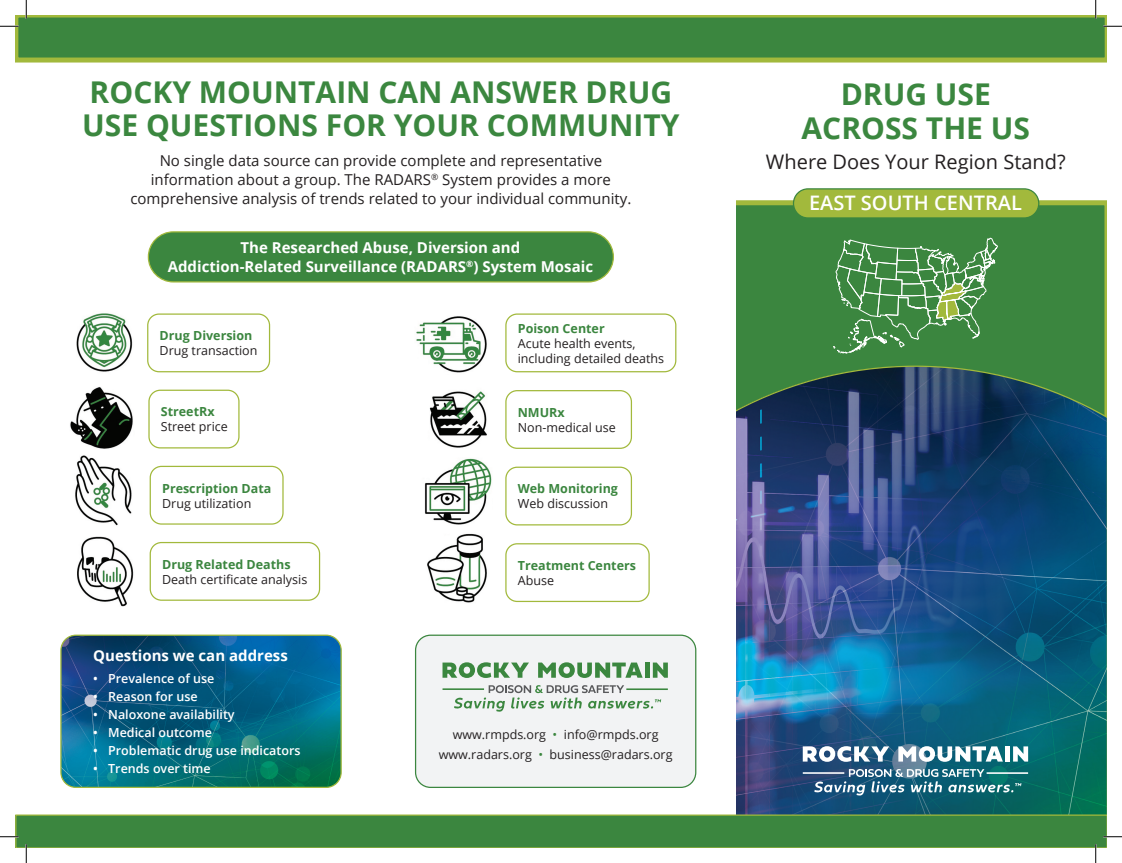
<style>
.page{position:relative;width:1122px;height:863px;background:#fff}
.page>*{position:absolute;margin:0;border:0;box-sizing:border-box;transform-origin:0 0}
.t1{font:700 30px/33.8px "Open Sans";color:#3b873f;text-align:center}
.t2{font:20px "Open Sans";color:#231f20}
.t3{font:600 20px "Open Sans";color:#fff}
.t4{font:15px/18.8px "Open Sans";color:#231f20;text-align:center}
.t5{font:700 15px/18.8px "Open Sans";color:#fff;text-align:center}
.t6{font:12.5px/20.4px "Open Sans";color:#231f20;text-align:center}
.t7{font:600 12.5px "Open Sans";color:#fff}
.t8{font:700 12.5px "Open Sans";color:#3b863f}
.s1{color:#3b863f}
</style>
<div class="page">
<div style="left:415px;top:635px;width:280px;height:152px;background:#f2f3f4;border-radius:15px"></div>
<div style="left:415px;top:634px;width:281px;height:154px;border:1px solid #3b863f;border-radius:15px"></div>
<div style="left:736px;top:200px;width:370px;height:165px;background:#3b863f"></div>
<img style="left:736px;top:365px;width:370px;height:449px">
<div style="left:793px;top:189px;width:245px;height:29px;background:#a2b93c;border-radius:15px"></div>
<div style="left:792px;top:188px;width:247px;height:30px;border:1px solid #3b863f;border-radius:15px"></div>
<svg style="left:802px;top:746px;width:87px;height:15px"></svg>
<svg style="left:898px;top:746px;width:104px;height:15px"></svg>
<div style="left:1004px;top:746px;width:5px;height:15px;background:#fff"></div>
<svg style="left:1012px;top:746px;width:15px;height:15px"></svg>
<svg style="left:811px;top:769px;width:210px;height:28px;background:#437d90"></svg>
<hr style="left:986px;top:772px;width:41px;height:1px;background:#fff">
<hr style="left:802px;top:772px;width:42px;height:1px;background:#fff">
<svg style="left:442px;top:662px;width:87px;height:16px"></svg>
<svg style="left:538px;top:662px;width:104px;height:16px"></svg>
<div style="left:644px;top:662px;width:5px;height:15px;background:#3b873f"></div>
<svg style="left:652px;top:662px;width:15px;height:15px"></svg>
<svg style="left:454px;top:685px;width:207px;height:27px"></svg>
<hr style="left:626px;top:688px;width:41px;height:2px;background:#3b873f">
<hr style="left:442px;top:688px;width:42px;height:2px;background:#3b873f">
<svg style="left:832px;top:235px;width:166px;height:119px;background:#579758"></svg>
<svg style="left:15px;top:15px;width:1091px;height:47px;background:#4a8d3e"></svg>
<div style="left:148px;top:232px;width:465px;height:50px;background:#3b863f;border-radius:25px"></div>
<div style="left:148px;top:231px;width:466px;height:51px;border:1px solid #a2b93c;border-radius:25px"></div>
<img style="left:62px;top:636px;width:278px;height:150px">
<div style="left:60px;top:634px;width:282px;height:154px;border:1px solid #a2b93c;border-radius:15px"></div>
<div style="left:150px;top:542px;width:170px;height:58px;border:1px solid #a2b93c;border-radius:11px"></div>
<div style="left:150px;top:466px;width:133px;height:58px;border:1px solid #a2b93c;border-radius:11px"></div>
<div style="left:148px;top:389px;width:91px;height:59px;border:1px solid #a2b93c;border-radius:11px"></div>
<div style="left:147px;top:313px;width:123px;height:59px;border:1px solid #a2b93c;border-radius:11px"></div>
<img style="left:76px;top:313px;width:57px;height:59px">
<img style="left:70px;top:387px;width:63px;height:62px">
<img style="left:75px;top:455px;width:57px;height:71px">
<img style="left:77px;top:536px;width:57px;height:70px">
<div style="left:505px;top:313px;width:171px;height:59px;border:1px solid #a2b93c;border-radius:11px"></div>
<div style="left:505px;top:390px;width:127px;height:59px;border:1px solid #a2b93c;border-radius:11px"></div>
<div style="left:505px;top:466px;width:127px;height:59px;border:1px solid #a2b93c;border-radius:11px"></div>
<div style="left:505px;top:543px;width:144px;height:59px;border:1px solid #a2b93c;border-radius:11px"></div>
<img style="left:416px;top:316px;width:71px;height:57px">
<img style="left:429px;top:391px;width:58px;height:57px">
<img style="left:424px;top:458px;width:68px;height:67px">
<img style="left:427px;top:533px;width:60px;height:70px">
<svg style="left:0;top:25px;width:19px;height:2px"></svg>
<svg style="left:1102px;top:25px;width:19px;height:2px"></svg>
<svg style="left:25px;top:0;width:2px;height:19px"></svg>
<svg style="left:1094px;top:0;width:2px;height:19px"></svg>
<svg style="left:0;top:814px;width:1121px;height:48px"></svg>
<h1 class="t1" style="left:82px;top:74px;width:599px;text-align:left">ROCKY MOUNTAIN CAN ANSWER DRUG<br>USE QUESTIONS FOR YOUR COMMUNITY</h1>
<h1 class="t1" style="left:801px;top:77px;width:230px">DRUG USE<br>ACROSS THE US</h1>
<p class="t4" style="left:160px;top:151px;width:444px">No single data source can provide complete and representative</p>
<h2 class="t2" style="left:765px;top:148px;width:301px">Where Does Your Region Stand?</h2>
<p class="t4" style="left:130px;top:169px;width:502px">information about a group. The RADARS<sup>®</sup> System provides a more comprehensive analysis of trends related to your individual community.</p>
<h2 class="t3" style="left:809px;top:189px;width:214px">EAST SOUTH CENTRAL</h2>
<p class="t5" style="left:168px;top:238px;width:426px">The Researched Abuse, Diversion and<br>Addiction-Related Surveillance (RADARS<sup>®</sup>) System Mosaic</p>
<p class="t8" style="left:160px;top:327px;width:94px">Drug Diversion</p>
<p class="t6" style="left:160px;top:340px;width:99px">Drug transaction</p>
<p class="t8" style="left:161px;top:403px;width:55px">StreetRx</p>
<p class="t6" style="left:161px;top:416px;width:68px">Street price</p>
<p class="t8" style="left:162px;top:479px;width:111px">Prescription Data</p>
<p class="t6" style="left:162px;top:492px;width:91px">Drug utilization</p>
<p class="t8" style="left:162px;top:555px;width:130px">Drug Related Deaths</p>
<p class="t6" style="left:162px;top:568px;width:147px">Death certificate analysis</p>
<p class="t5" style="left:93px;top:645px;width:196px">Questions we can address</p>
<p class="t7" style="left:93px;top:669px;width:123px">• Prevalence of use</p>
<p class="t7" style="left:93px;top:687px;width:106px">• Reason for use</p>
<p class="t7" style="left:93px;top:705px;width:143px">• Naloxone availability</p>
<p class="t7" style="left:93px;top:723px;width:120px">• Medical outcome</p>
<p class="t7" style="left:93px;top:742px;width:209px">• Problematic drug use indicators</p>
<p class="t7" style="left:93px;top:760px;width:119px">• Trends over time</p>
<p class="t8" style="left:517px;top:319px;width:88px">Poison Center</p>
<p class="t6" style="left:517px;top:335px;width:148px;line-height:15px;text-align:left">Acute health events, including detailed deaths</p>
<p class="t8" style="left:517px;top:403px;width:48px">NMURx</p>
<p class="t6" style="left:517px;top:416px;width:100px">Non-medical use</p>
<p class="t8" style="left:517px;top:480px;width:102px">Web Monitoring</p>
<p class="t6" style="left:517px;top:493px;width:92px">Web discussion</p>
<p class="t8" style="left:517px;top:556px;width:120px">Treatment Centers</p>
<p class="t6" style="left:517px;top:570px;width:38px">Abuse</p>
<p class="t6" style="left:439px;top:723px;width:235px">www.rmpds.org <span class="s1">•</span> info@rmpds.org www.radars.org <span class="s1">•</span> business@radars.org</p>
</div>
